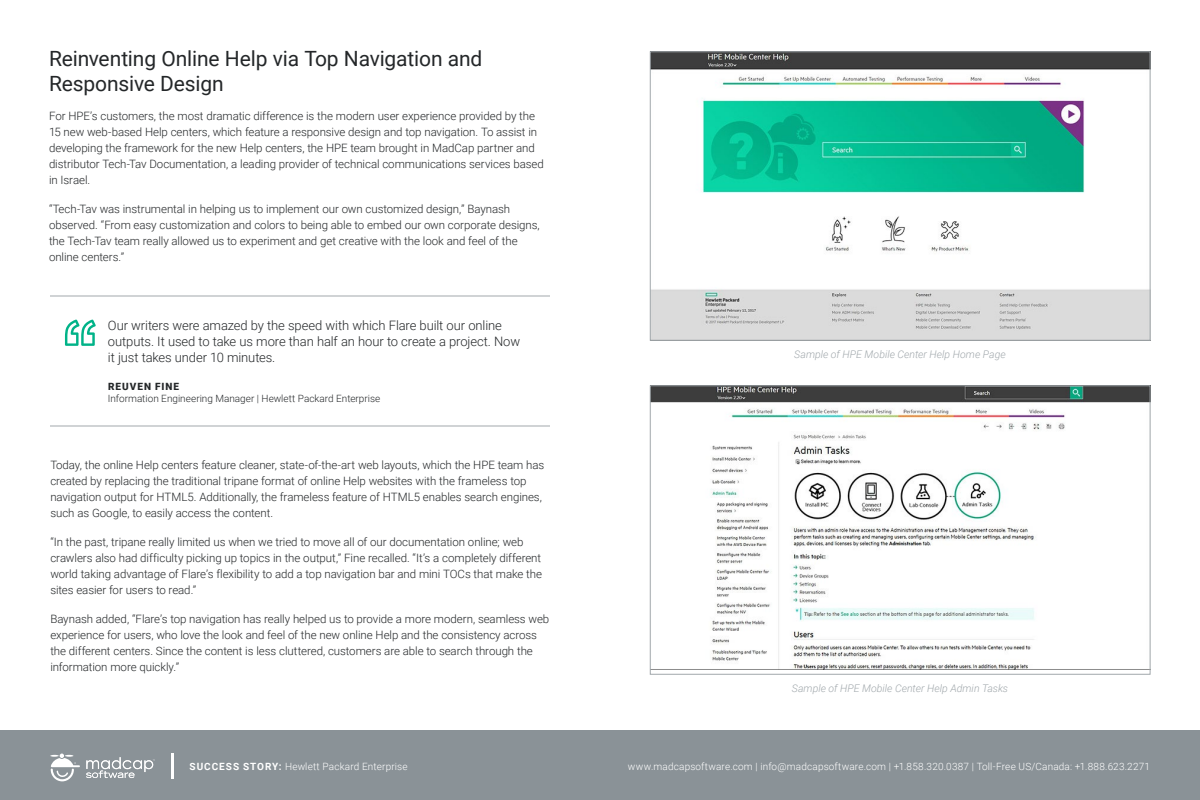
<style>
.page{position:relative;width:1200px;height:800px;background:#fff}
.page>*{position:absolute;margin:0;border:0;box-sizing:border-box;transform-origin:0 0}
.t1{font:21px/25.2px "Roboto";letter-spacing:-.005em;color:#242729}
.t2{font:300 13px/15.6px "Roboto";letter-spacing:-.01em;color:#242729}
.t3{font:300 11.5px/16px "Roboto";letter-spacing:-.005em;color:#242729}
.t4{font:italic 300 10.5px "Roboto";color:#a1a8ac}
.t5{font:300 10px "Roboto";letter-spacing:.015em;color:#fff}
.t6{font:300 10px "Roboto";color:#242729}
.t7{font:900 10px "Roboto";letter-spacing:.1em;color:#242729}
.s1{font-weight:700}
</style>
<div class="page">
<img style="left:652px;top:54px;width:496px;height:285px">
<div style="left:650px;top:52px;width:500px;height:289px;border:1px solid #a1a8ac"></div>
<img style="left:652px;top:388px;width:496px;height:282px">
<div style="left:650px;top:386px;width:500px;height:289px;border:1px solid #a1a8ac"></div>
<div style="left:0;top:730px;width:1200px;height:70px;background:#8a9297"></div>
<hr style="left:171px;top:753px;width:3px;height:26px;background:#fff">
<svg style="left:50px;top:754px;width:30px;height:27px"></svg>
<svg style="left:86px;top:757px;width:69px;height:21px"></svg>
<svg style="left:65px;top:319px;width:31px;height:27px"></svg>
<hr style="left:50px;top:426px;width:500px;height:1px;background:#d0d3d5">
<hr style="left:50px;top:296px;width:500px;height:1px;background:#d0d3d5">
<h1 class="t1" style="left:49px;top:45px;width:435px">Reinventing Online Help via Top Navigation and<br>Responsive Design</h1>
<p class="t3" style="left:49px;top:107px;width:496px">For HPE’s customers, the most dramatic difference is the modern user experience provided by the 15 new web-based Help centers, which feature a responsive design and top navigation. To assist in developing the framework for the new Help centers, the HPE team brought in MadCap partner and distributor Tech-Tav Documentation, a leading provider of technical communications services based in Israel.</p>
<p class="t3" style="left:49px;top:200px;width:492px">“Tech-Tav was instrumental in helping us to implement our own customized design,” Baynash observed. “From easy customization and colors to being able to embed our own corporate designs, the Tech-Tav team really allowed us to experiment and get creative with the look and feel of the online centers.”</p>
<p class="t2" style="left:108px;top:317px;width:414px">Our writers were amazed by the speed with which Flare built our online outputs. It used to take us more than half an hour to create a project. Now it just takes under 10 minutes.</p>
<p class="t7" style="left:108px;top:380px;width:73px">REUVEN FINE</p>
<p class="t6" style="left:108px;top:392px;width:274px">Information Engineering Manager | Hewlett Packard Enterprise</p>
<p class="t3" style="left:50px;top:456px;width:495px">Today, the online Help centers feature cleaner, state-of-the-art web layouts, which the HPE team has created by replacing the traditional tripane format of online Help websites with the frameless top navigation output for HTML5. Additionally, the frameless feature of HTML5 enables search engines, such as Google, to easily access the content.</p>
<p class="t3" style="left:50px;top:533px;width:493px">“In the past, tripane really limited us when we tried to move all of our documentation online; web crawlers also had difficulty picking up topics in the output,” Fine recalled. “It’s a completely different world taking advantage of Flare’s flexibility to add a top navigation bar and mini TOCs that make the sites easier for users to read.”</p>
<p class="t3" style="left:50px;top:610px;width:501px">Baynash added, “Flare’s top navigation has really helped us to provide a more modern, seamless web experience for users, who love the look and feel of the new online Help and the consistency across the different centers. Since the content is less cluttered, customers are able to search through the information more quickly.”</p>
<p class="t5" style="left:190px;top:759px;width:220px"><span class="s1">SUCCESS STORY:</span> Hewlett Packard Enterprise</p>
<p class="t4" style="left:794px;top:347px;width:213px">Sample of HPE Mobile Center Help Home Page</p>
<p class="t4" style="left:792px;top:681px;width:218px">Sample of HPE Mobile Center Help Admin Tasks</p>
<p class="t5" style="left:628px;top:759px;width:524px">www.madcapsoftware.com | info@madcapsoftware.com | +1.858.320.0387 | Toll-Free US/Canada: +1.888.623.2271</p>
</div>
